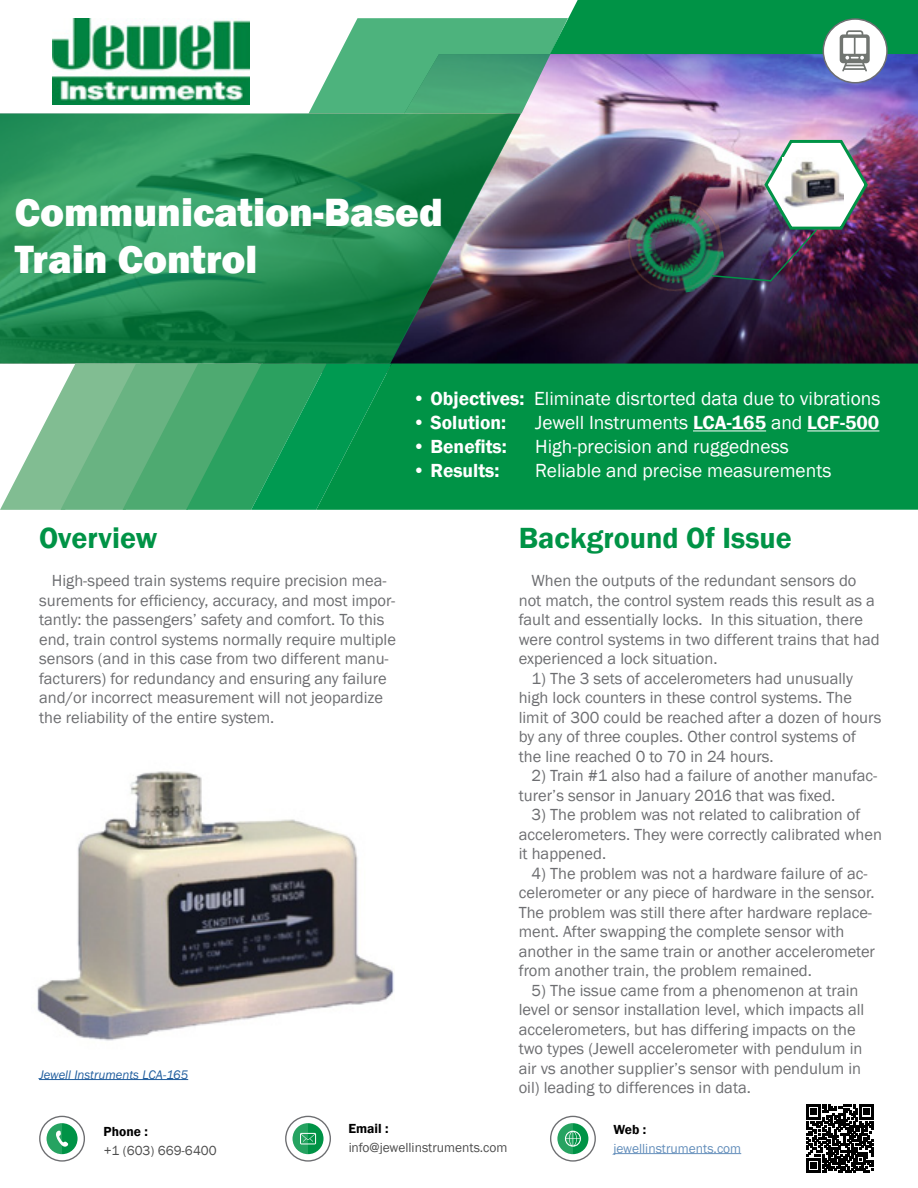
<style>
.page{position:relative;width:918px;height:1188px;background:#fff}
.page>*{position:absolute;margin:0;border:0;box-sizing:border-box;transform-origin:0 0}
.t1{font:800 40.5px/46.5px "Franklin Gothic";color:#fff}
.t2{font:600 30px "Franklin Gothic";color:#009346}
.t3{font:19.5px "Franklin Gothic";color:#fff}
.t4{font:600 19.5px "Franklin Gothic";color:#fff}
.t5{font:16.5px/19.5px "Franklin Gothic";color:#6d6e71}
.t6{font:13.5px "Franklin Gothic";color:#000}
.t7{font:13.5px "Franklin Gothic";color:#215e9e}
.t8{font:600 13.5px "Franklin Gothic";color:#000}
.t9{font:italic 12.75px "Franklin Gothic";color:#215e9e}
.s1{font-weight:600}
</style>
<div class="page">
<div style="left:568px;top:0;width:350px;height:54px;background:#009346"></div>
<img style="left:521px;top:54px;width:397px;height:310px">
<svg style="left:308px;top:18px;width:261px;height:97px;background:#67b790"></svg>
<svg style="left:0;top:114px;width:521px;height:250px;background:#2d8657"></svg>
<svg style="left:0;top:392px;width:61px;height:118px"></svg>
<svg style="left:61px;top:364px;width:62px;height:146px;background:#7aba8e"></svg>
<svg style="left:123px;top:364px;width:63px;height:146px;background:#5eaf7b"></svg>
<svg style="left:186px;top:364px;width:65px;height:146px;background:#3fa66a"></svg>
<svg style="left:251px;top:364px;width:65px;height:146px;background:#199e5a"></svg>
<svg style="left:316px;top:364px;width:602px;height:146px;background:#009347"></svg>
<img style="left:53px;top:18px;width:197px;height:87px">
<hr style="left:693px;top:430px;width:73px;height:1px;background:#fff">
<hr style="left:807px;top:430px;width:72px;height:1px;background:#fff">
<div style="left:823px;top:19px;width:64px;height:64px;background:#fff;border-radius:50%"></div>
<div style="left:823px;top:18px;width:65px;height:65px;border:2px solid #6d6e71;border-radius:50%"></div>
<svg style="left:840px;top:30px;width:30px;height:42px"></svg>
<img style="left:621px;top:189px;width:108px;height:111px">
<svg style="left:39px;top:1116px;width:46px;height:46px"></svg>
<svg style="left:550px;top:1116px;width:46px;height:46px"></svg>
<svg style="left:285px;top:1116px;width:46px;height:46px"></svg>
<hr style="left:613px;top:1153px;width:128px;height:1px;background:#215e9e">
<img style="left:37px;top:771px;width:357px;height:270px">
<img style="left:710px;top:137px;width:160px;height:146px">
<img style="left:783px;top:158px;width:60px;height:51px">
<hr style="left:39px;top:1079px;width:149px;height:1px;background:#215e9e">
<svg style="left:806px;top:1105px;width:68px;height:68px"></svg>
<h1 class="t1" style="left:15px;top:190px;width:429px">Communication-Based<br>Train Control</h1>
<h2 class="t2" style="left:39px;top:519px;width:120px">Overview</h2>
<p class="t5" style="left:39px;top:571px;width:358px;text-indent:13px">High-speed train systems require precision mea&shy;surements for efficiency, accuracy, and most impor&shy;tantly: the passengers’ safety and comfort. To this end, train control systems normally require multiple sensors (and in this case from two different manu&shy;facturers) for redundancy and ensuring any failure and/or incorrect measurement will not jeopardize the reliability of the entire system.</p>
<p class="t9" style="left:39px;top:1066px;width:151px">Jewell Instruments LCA-165</p>
<p class="t3" style="left:413px;top:387px;width:469px"><span class="s1">• Objectives:</span> Eliminate disrtorted data due to vibrations</p>
<p class="t4" style="left:413px;top:411px;width:95px">• Solution:</p>
<p class="t3" style="left:535px;top:411px;width:346px">Jewell Instruments <span class="s1">LCA-165</span> and <span class="s1">LCF-500</span></p>
<p class="t4" style="left:413px;top:435px;width:96px">• Benefits:</p>
<p class="t3" style="left:535px;top:435px;width:255px">High-precision and ruggedness</p>
<p class="t4" style="left:413px;top:459px;width:88px">• Results:</p>
<p class="t3" style="left:535px;top:459px;width:298px">Reliable and precise measurements</p>
<h2 class="t2" style="left:519px;top:519px;width:275px">Background Of Issue</h2>
<p class="t5" style="left:519px;top:571px;width:363px;text-indent:13px">When the outputs of the redundant sensors do not match, the control system reads this result as a fault and essentially locks. In this situation, there were control systems in two different trains that had experienced a lock situation.</p>
<p class="t5" style="left:519px;top:669px;width:364px;text-indent:13px">1) The 3 sets of accelerometers had unusually high lock counters in these control systems. The limit of 300 could be reached after a dozen of hours by any of three couples. Other control systems of the line reached 0 to 70 in 24 hours.</p>
<p class="t5" style="left:519px;top:766px;width:360px;text-indent:13px">2) Train #1 also had a failure of another manufac&shy;turer’s sensor in January 2016 that was fixed.</p>
<p class="t5" style="left:519px;top:805px;width:365px;text-indent:13px">3) The problem was not related to calibration of accelerometers. They were correctly calibrated when it happened.</p>
<p class="t5" style="left:519px;top:864px;width:358px;text-indent:13px">4) The problem was not a hardware failure of ac&shy;celerometer or any piece of hardware in the sensor.<br>The problem was still there after hardware replace&shy;ment. After swapping the complete sensor with another in the same train or another accelerometer from another train, the problem remained.</p>
<p class="t5" style="left:519px;top:981px;width:347px;text-indent:13px">5) The issue came from a phenomenon at train level or sensor installation level, which impacts all accelerometers, but has differing impacts on the two types (Jewell accelerometer with pendulum in air vs another supplier’s sensor with pendulum in oil) leading to differences in data.</p>
<p class="t8" style="left:104px;top:1123px;width:46px">Phone :</p>
<p class="t6" style="left:104px;top:1142px;width:115px">+1 (603) 669-6400</p>
<p class="t8" style="left:348px;top:1120px;width:42px">Email :</p>
<p class="t6" style="left:348px;top:1139px;width:161px">info@jewellinstruments.com</p>
<p class="t8" style="left:613px;top:1121px;width:34px">Web :</p>
<p class="t7" style="left:613px;top:1140px;width:129px">jewellinstruments.com</p>
</div>
